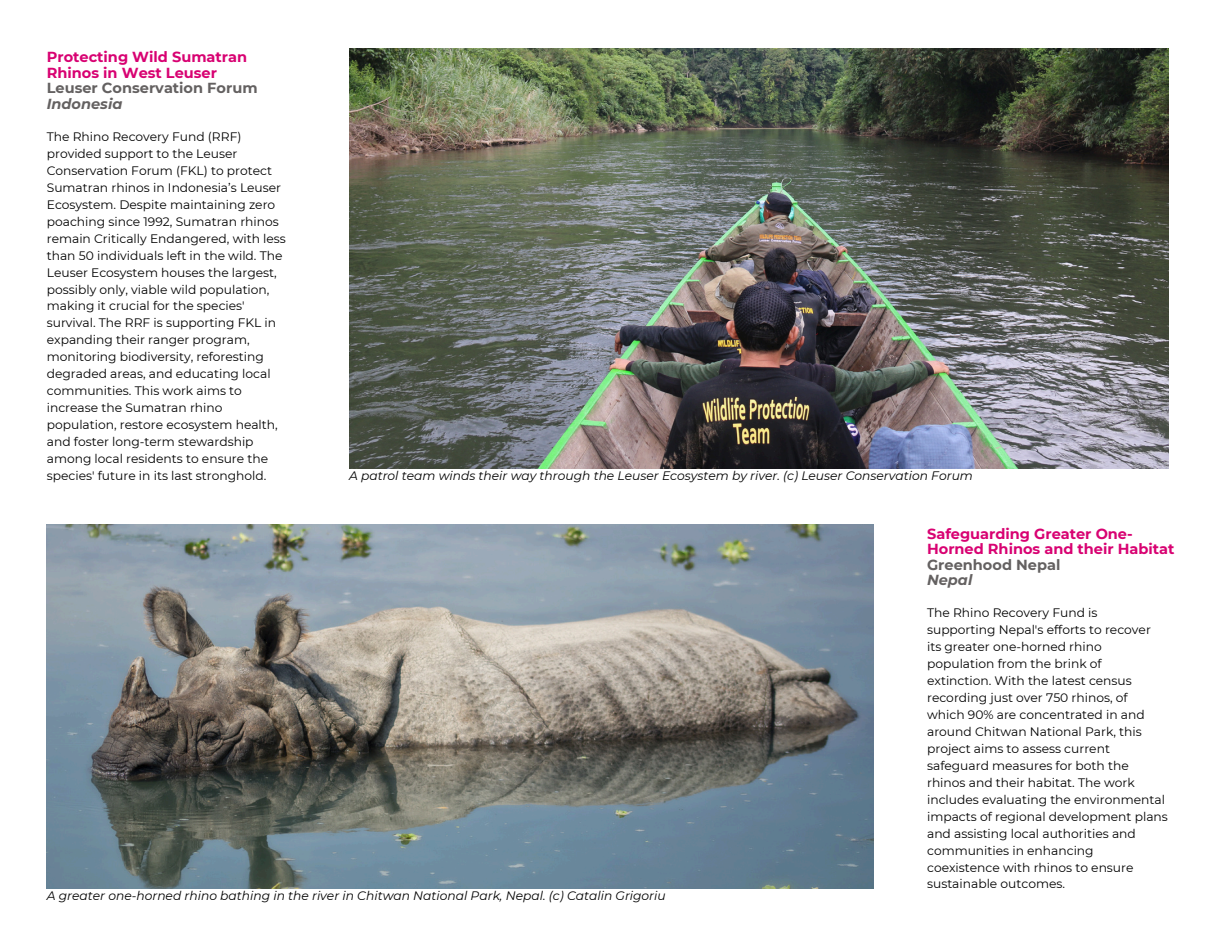
<style>
.page{position:relative;width:1215px;height:940px;background:#fff}
.page>*{position:absolute;margin:0;border:0;box-sizing:border-box;transform-origin:0 0}
.t1{font:700 14.55px/15.5px "Montserrat";color:#d80272}
.t2{font:700 14.55px "Montserrat";color:#646161}
.t3{font:italic 700 14.55px "Montserrat";color:#646161}
.t4{font:12.3px/17px "Montserrat";color:#000}
.t5{font:italic 12.3px "Montserrat";color:#000}
</style>
<div class="page">
<img style="left:349px;top:49px;width:819px;height:419px">
<img style="left:47px;top:525px;width:827px;height:363px">
<p class="t1" style="left:47px;top:49px;width:202px">Protecting Wild Sumatran<br>Rhinos in West Leuser</p>
<p class="t2" style="left:47px;top:78px;width:212px">Leuser Conservation Forum</p>
<p class="t3" style="left:47px;top:93px;width:77px">Indonesia</p>
<p class="t4" style="left:47px;top:128px;width:241px">The Rhino Recovery Fund (RRF) provided support to the Leuser Conservation Forum (FKL) to protect Sumatran rhinos in Indonesia’s Leuser Ecosystem. Despite maintaining zero poaching since 1992, Sumatran rhinos remain Critically Endangered, with less than 50 individuals left in the wild. The Leuser Ecosystem houses the largest, possibly only, viable wild population, making it crucial for the species' survival. The RRF is supporting FKL in expanding their ranger program, monitoring biodiversity, reforesting degraded areas, and educating local communities. This work aims to increase the Sumatran rhino population, restore ecosystem health, and foster long-term stewardship among local residents to ensure the species' future in its last stronghold.</p>
<p class="t5" style="left:349px;top:467px;width:625px">A patrol team winds their way through the Leuser Ecosystem by river. (c) Leuser Conservation Forum</p>
<p class="t1" style="left:927px;top:525px;width:249px">Safeguarding Greater One-<br>Horned Rhinos and their Habitat</p>
<p class="t2" style="left:927px;top:554px;width:135px">Greenhood Nepal</p>
<p class="t3" style="left:927px;top:569px;width:47px">Nepal</p>
<p class="t4" style="left:927px;top:604px;width:242px">The Rhino Recovery Fund is supporting Nepal's efforts to recover its greater one-horned rhino population from the brink of extinction. With the latest census recording just over 750 rhinos, of which 90% are concentrated in and around Chitwan National Park, this project aims to assess current safeguard measures for both the rhinos and their habitat. The work includes evaluating the environmental impacts of regional development plans and assisting local authorities and communities in enhancing coexistence with rhinos to ensure sustainable outcomes.</p>
<p class="t5" style="left:47px;top:887px;width:620px">A greater one-horned rhino bathing in the river in Chitwan National Park, Nepal. (c) Catalin Grigoriu</p>
</div>
